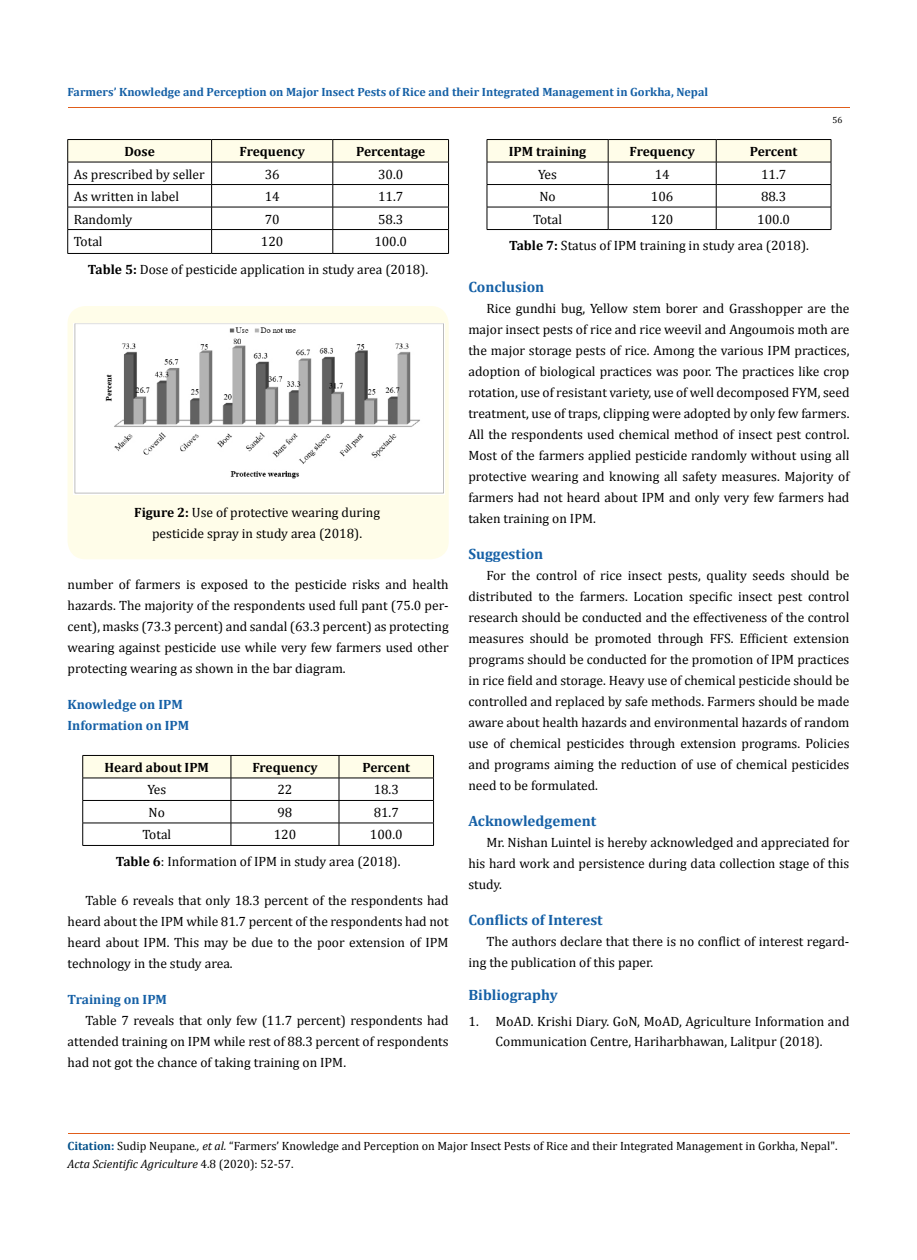
<style>
.page{position:relative;width:917px;height:1260px;background:#fff}
.page>*{position:absolute;margin:0;border:0;box-sizing:border-box;transform-origin:0 0}
.t1{font:700 15px "Cambria";color:#1560a6}
.t2{font:13.5px/21px "Cambria";color:#000;text-align:justify}
.t3{font:700 13.5px "Cambria";color:#000}
.t4{font:700 13.5px/21px "Cambria";color:#1560a6}
.t5{font:12px/18px "Cambria";color:#000}
.t6{font:700 12px "Cambria";color:#1560a6}
.t7{font:9px "Cambria";color:#000}
.s1{font-weight:700}
.s2{font-weight:700;color:#035089}
.s3{font-style:italic}
</style>
<div class="page">
<hr style="left:68px;top:108px;width:781px;height:1px;background:#e05d1a">
<hr style="left:68px;top:1133px;width:781px;height:1px;background:#e05d1a">
<hr style="left:68px;top:139px;width:144px;height:1px;background:#000">
<hr style="left:212px;top:139px;width:121px;height:1px;background:#000">
<hr style="left:333px;top:139px;width:115px;height:1px;background:#000">
<svg style="left:67px;top:140px;width:382px;height:113px"></svg>
<hr style="left:68px;top:253px;width:144px;height:1px;background:#000">
<hr style="left:212px;top:253px;width:121px;height:1px;background:#000">
<hr style="left:333px;top:253px;width:115px;height:1px;background:#000">
<svg style="left:82px;top:755px;width:352px;height:90px"></svg>
<hr style="left:82px;top:845px;width:149px;height:1px;background:#000">
<hr style="left:231px;top:845px;width:108px;height:1px;background:#000">
<hr style="left:339px;top:845px;width:95px;height:1px;background:#000">
<hr style="left:487px;top:139px;width:121px;height:1px;background:#000">
<hr style="left:608px;top:139px;width:108px;height:1px;background:#000">
<hr style="left:716px;top:139px;width:115px;height:1px;background:#000">
<svg style="left:486px;top:140px;width:345px;height:89px"></svg>
<hr style="left:487px;top:229px;width:121px;height:1px;background:#000">
<hr style="left:608px;top:229px;width:108px;height:1px;background:#000">
<hr style="left:716px;top:229px;width:115px;height:1px;background:#000">
<div style="left:68px;top:306px;width:380px;height:253px;background:#fffde9;border-radius:18px"></div>
<img style="left:73px;top:323px;width:371px;height:171px">
<p class="t6" style="left:68px;top:83px;width:642px">Farmers’ Knowledge and Perception on Major Insect Pests of Rice and their Integrated Management in Gorkha, Nepal</p>
<p class="t3" style="left:124px;top:142px;width:32px">Dose</p>
<p class="t3" style="left:239px;top:142px;width:67px">Frequency</p>
<p class="t3" style="left:356px;top:142px;width:71px">Percentage</p>
<p class="t2" style="left:74px;top:163px;width:133px">As prescribed by seller</p>
<p class="t2" style="left:265px;top:163px;width:16px">36</p>
<p class="t2" style="left:378px;top:163px;width:27px">30.0</p>
<p class="t2" style="left:74px;top:186px;width:107px">As written in label</p>
<p class="t2" style="left:265px;top:186px;width:16px">14</p>
<p class="t2" style="left:378px;top:186px;width:27px">11.7</p>
<p class="t2" style="left:74px;top:208px;width:60px">Randomly</p>
<p class="t2" style="left:265px;top:208px;width:16px">70</p>
<p class="t2" style="left:378px;top:208px;width:27px">58.3</p>
<p class="t2" style="left:74px;top:231px;width:30px">Total</p>
<p class="t2" style="left:261px;top:231px;width:24px">120</p>
<p class="t2" style="left:88px;top:227px;width:342px;line-height:28px;text-indent:286px">100.0<br><span class="s1">Table 5:</span> Dose of pesticide application in study area (2018).</p>
<p class="t3" style="left:509px;top:142px;width:79px">IPM training</p>
<p class="t3" style="left:629px;top:142px;width:67px">Frequency</p>
<p class="t3" style="left:749px;top:142px;width:49px">Percent</p>
<p class="t2" style="left:538px;top:163px;width:20px">Yes</p>
<p class="t2" style="left:654px;top:163px;width:16px">14</p>
<p class="t2" style="left:761px;top:163px;width:27px">11.7</p>
<p class="t2" style="left:539px;top:186px;width:18px">No</p>
<p class="t2" style="left:651px;top:186px;width:24px">106</p>
<p class="t2" style="left:761px;top:186px;width:27px">88.3</p>
<p class="t2" style="left:533px;top:208px;width:30px">Total</p>
<p class="t2" style="left:651px;top:208px;width:24px">120</p>
<p class="t2" style="left:509px;top:206px;width:301px;line-height:26.5px;text-indent:248px">100.0<br><span class="s1">Table 7:</span> Status of IPM training in study area (2018).</p>
<p class="t7" style="left:832px;top:114px;width:11px">56</p>
<p class="t2" style="left:134px;top:502px;width:247px;text-align:center"><span class="s1">Figure 2:</span> Use of protective wearing during pesticide spray in study area (2018).</p>
<p class="t2" style="left:68px;top:573px;width:383px">number of farmers is exposed to the pesticide risks and health hazards. The majority of the respondents used full pant (75.0 per&shy;cent), masks (73.3 percent) and sandal (63.3 percent) as protecting wearing against pesticide use while very few farmers used other protecting wearing as shown in the bar diagram.</p>
<p class="t4" style="left:68px;top:693px;width:123px">Knowledge on IPM<br>Information on IPM</p>
<p class="t3" style="left:105px;top:758px;width:106px">Heard about IPM</p>
<p class="t3" style="left:252px;top:758px;width:67px">Frequency</p>
<p class="t3" style="left:362px;top:758px;width:49px">Percent</p>
<p class="t2" style="left:147px;top:779px;width:20px">Yes</p>
<p class="t2" style="left:277px;top:779px;width:16px">22</p>
<p class="t2" style="left:373px;top:779px;width:27px">18.3</p>
<p class="t2" style="left:149px;top:802px;width:18px">No</p>
<p class="t2" style="left:277px;top:802px;width:16px">98</p>
<p class="t2" style="left:373px;top:802px;width:27px">81.7</p>
<p class="t2" style="left:142px;top:824px;width:30px">Total</p>
<p class="t2" style="left:274px;top:824px;width:24px">120</p>
<p class="t2" style="left:116px;top:822px;width:288px;line-height:26.5px;text-align:right">100.0<br><span class="s1">Table 6</span>: Information of IPM in study area (2018).</p>
<p class="t2" style="left:68px;top:890px;width:382px;text-indent:18px">Table 6 reveals that only 18.3 percent of the respondents had heard about the IPM while 81.7 percent of the respondents had not heard about IPM. This may be due to the poor extension of IPM technology in the study area.</p>
<p class="t4" style="left:68px;top:989px;width:101px">Training on IPM</p>
<p class="t2" style="left:68px;top:1010px;width:382px;text-indent:18px">Table 7 reveals that only few (11.7 percent) respondents had attended training on IPM while rest of 88.3 percent of respondents had not got the chance of taking training on IPM.</p>
<p class="t1" style="left:468px;top:276px;width:77px">Conclusion</p>
<p class="t2" style="left:468px;top:297px;width:382px;text-indent:18px">Rice gundhi bug, Yellow stem borer and Grasshopper are the major insect pests of rice and rice weevil and Angoumois moth are the major storage pests of rice. Among the various IPM practices, adoption of biological practices was poor. The practices like crop rotation, use of resistant variety, use of well decomposed FYM, seed treatment, use of traps, clipping were adopted by only few farmers.<br>All the respondents used chemical method of insect pest control.<br>Most of the farmers applied pesticide randomly without using all protective wearing and knowing all safety measures. Majority of farmers had not heard about IPM and only very few farmers had taken training on IPM.</p>
<p class="t1" style="left:468px;top:543px;width:76px">Suggestion</p>
<p class="t2" style="left:468px;top:564px;width:382px;text-indent:18px">For the control of rice insect pests, quality seeds should be distributed to the farmers. Location specific insect pest control research should be conducted and the effectiveness of the control measures should be promoted through FFS. Efficient extension programs should be conducted for the promotion of IPM practices in rice field and storage. Heavy use of chemical pesticide should be controlled and replaced by safe methods. Farmers should be made aware about health hazards and environmental hazards of random use of chemical pesticides through extension programs. Policies and programs aiming the reduction of use of chemical pesticides need to be formulated.</p>
<p class="t1" style="left:468px;top:810px;width:129px">Acknowledgement</p>
<p class="t2" style="left:468px;top:831px;width:382px;text-indent:18px">Mr. Nishan Luintel is hereby acknowledged and appreciated for his hard work and persistence during data collection stage of this study.</p>
<p class="t1" style="left:468px;top:909px;width:136px">Conflicts of Interest</p>
<p class="t2" style="left:468px;top:930px;width:382px;text-indent:18px">The authors declare that there is no conflict of interest regard&shy;ing the publication of this paper.</p>
<p class="t1" style="left:468px;top:984px;width:91px">Bibliography</p>
<p class="t2" style="left:468px;top:1011px;width:382px;line-height:20.2px;text-align:center">1. MoAD. Krishi Diary. GoN, MoAD, Agriculture Information and<br>Communication Centre, Hariharbhawan, Lalitpur (2018).</p>
<p class="t5" style="left:68px;top:1137px;width:771px"><span class="s2">Citation:</span> Sudip Neupane<span class="s3">., et al.</span> “Farmers’ Knowledge and Perception on Major Insect Pests of Rice and their Integrated Management in Gorkha, Nepal".<br><span class="s3">Acta Scientific Agriculture</span> 4.8 (2020): 52-57.</p>
</div>
